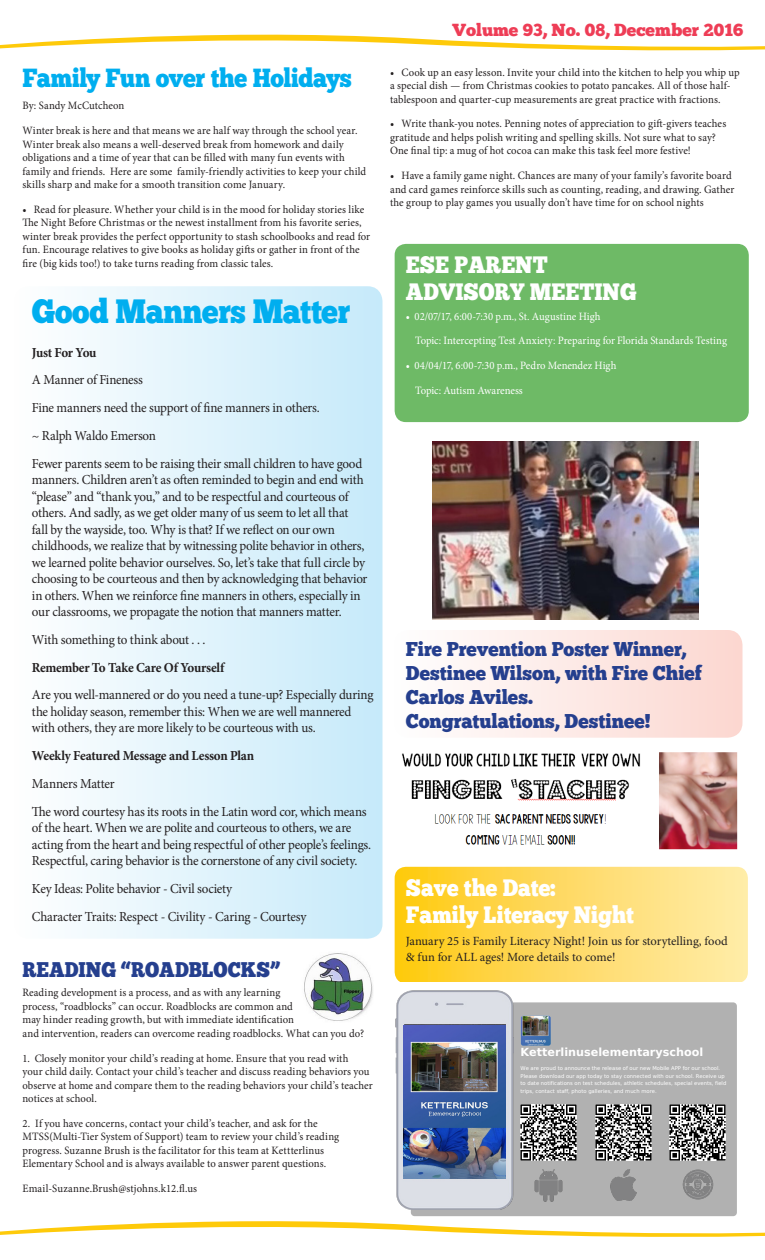
<style>
.page{position:relative;width:765px;height:1260px;background:#fff}
.page>*{position:absolute;margin:0;border:0;box-sizing:border-box;transform-origin:0 0}
.Article_Title{font:33.75px "Chunk Five";letter-spacing:-.01em;color:#00aeef;scale:.9 1}
.Article_Title-2{font:26.25px "Chunk Five";letter-spacing:-.015em;color:#00aeef;scale:.9 1}
.Article_Title-3{font:23.75px/27.5px "Chunk Five";color:#fff;scale:.9 1}
.Article_Title-4{font:21.25px "Chunk Five";color:#253f8e;scale:.9 1}
.Body_Text{font:20px/24px "Chunk Five";color:#253f8e;scale:.95 1}
.t1{font:17.5px "Chunk Five";color:#ee3d56}
.Body_Text-2{font:13.75px/16.5px "Minion Pro";letter-spacing:-.015em;color:#231f20;scale:.95 1}
.Body_Text-3{font:700 13.75px "Minion Pro";letter-spacing:-.02em;color:#231f20;scale:.95 1}
.t2{font:12.5px/16.2px "Minion Pro";letter-spacing:-.01em;color:#231f20}
.Body_Text-4{font:11.25px/13.5px "Minion Pro";letter-spacing:.01em;color:#231f20;scale:.95 1}
.Body_Text-5{font:11.25px "Minion Pro";color:#fff;scale:.95 1}
.t3{font:700 11.25px "DejaVu Sans";color:#fff}
.t4{font:5.25px/7.5px "DejaVu Sans";color:#fff}
</style>
<div class="page">
<svg style="left:0;top:1221px;width:765px;height:16px"></svg>
<svg style="left:0;top:34px;width:765px;height:17px"></svg>
<div style="left:395px;top:244px;width:354px;height:178px;background:#6eba66;border-radius:11px"></div>
<svg style="left:395px;top:867px;width:353px;height:115px;background:#feda62"></svg>
<div style="left:14px;top:286px;width:368px;height:653px;background:linear-gradient(to right,#fefefe,#c6eafa);border-radius:15px"></div>
<div style="left:394px;top:630px;width:348px;height:108px;background:linear-gradient(to right,#fefefe,#fcd7d0);border-radius:15px"></div>
<img style="left:304px;top:953px;width:69px;height:68px">
<img style="left:432px;top:441px;width:267px;height:178px">
<div style="left:411px;top:1002px;width:326px;height:214px;background:#b1b1b1;border-radius:4px"></div>
<svg style="left:523px;top:1015px;width:26px;height:1px"></svg>
<img style="left:521px;top:1016px;width:30px;height:30px">
<img style="left:521px;top:1104px;width:55px;height:56px">
<img style="left:534px;top:1169px;width:29px;height:33px">
<img style="left:595px;top:1104px;width:56px;height:56px">
<img style="left:610px;top:1169px;width:27px;height:32px">
<img style="left:670px;top:1104px;width:56px;height:56px">
<img style="left:683px;top:1169px;width:30px;height:30px">
<img style="left:395px;top:990px;width:119px;height:227px">
<img style="left:404px;top:1025px;width:102px;height:153px">
<img style="left:402px;top:752px;width:336px;height:98px">
<p class="Article_Title-2" style="left:22px;top:62px;width:368px">Family Fun over the Holidays</p>
<p class="Body_Text-4" style="left:22px;top:99px;width:109px">By: Sandy McCutcheon</p>
<p class="Body_Text-4" style="left:22px;top:124px;width:363px">Winter break is here and that means we are half way through the school year.<br>Winter break also means a well-deserved break from homework and daily obligations and a time of year that can be filled with many fun events with family and friends. Here are some family-friendly activities to keep your child skills sharp and make for a smooth transition come January.</p>
<p class="Body_Text-4" style="left:22px;top:203px;width:368px">• Read for pleasure. Whether your child is in the mood for holiday stories like The Night Before Christmas or the newest installment from his favorite series, winter break provides the perfect opportunity to stash schoolbooks and read for fun. Encourage relatives to give books as holiday gifts or gather in front of the fire (big kids too!) to take turns reading from classic tales.</p>
<p class="Article_Title" style="left:32px;top:291px;width:355px">Good Manners Matter</p>
<p class="Body_Text-3" style="left:32px;top:343px;width:69px">Just For You</p>
<p class="Body_Text-2" style="left:32px;top:372px;width:118px">A Manner of Fineness</p>
<p class="Body_Text-2" style="left:32px;top:400px;width:305px">Fine manners need the support of fine manners in others.</p>
<p class="Body_Text-2" style="left:32px;top:427px;width:132px">~ Ralph Waldo Emerson</p>
<p class="Body_Text-2" style="left:32px;top:455px;width:355px">Fewer parents seem to be raising their small children to have good manners. Children aren’t as often reminded to begin and end with “please” and “thank you,” and to be respectful and courteous of others. And sadly, as we get older many of us seem to let all that fall by the wayside, too. Why is that? If we reflect on our own childhoods, we realize that by witnessing polite behavior in others, we learned polite behavior ourselves. So, let’s take that full circle by choosing to be courteous and then by acknowledging that behavior in others. When we reinforce fine manners in others, especially in our classrooms, we propagate the notion that manners matter.</p>
<p class="Body_Text-2" style="left:32px;top:631px;width:184px">With something to think about . . .</p>
<p class="Body_Text-3" style="left:32px;top:658px;width:204px">Remember To Take Care Of Yourself</p>
<p class="Body_Text-2" style="left:32px;top:687px;width:361px">Are you well-mannered or do you need a tune-up? Especially during the holiday season, remember this: When we are well mannered with others, they are more likely to be courteous with us.</p>
<p class="Body_Text-3" style="left:32px;top:746px;width:236px">Weekly Featured Message and Lesson Plan</p>
<p class="Body_Text-2" style="left:32px;top:775px;width:88px">Manners Matter</p>
<p class="Body_Text-2" style="left:32px;top:803px;width:359px">The word courtesy has its roots in the Latin word cor, which means of the heart. When we are polite and courteous to others, we are acting from the heart and being respectful of other people’s feelings.<br>Respectful, caring behavior is the cornerstone of any civil society.</p>
<p class="Body_Text-2" style="left:32px;top:880px;width:213px">Key Ideas: Polite behavior - Civil society</p>
<p class="Body_Text-2" style="left:32px;top:908px;width:291px">Character Traits: Respect - Civility - Caring - Courtesy</p>
<p class="Article_Title-4" style="left:22px;top:957px;width:288px">READING “ROADBLOCKS”</p>
<p class="Body_Text-4" style="left:22px;top:986px;width:361px">Reading development is a process, and as with any learning<br>process, “roadblocks” can occur. Roadblocks are common and<br>may hinder reading growth, but with immediate identification<br>and intervention, readers can overcome reading roadblocks. What can you do?</p>
<p class="Body_Text-4" style="left:22px;top:1051px;width:370px">1. Closely monitor your child’s reading at home. Ensure that you read with<br>your child daily. Contact your child’s teacher and discuss reading behaviors you observe at home and compare them to the reading behaviors your child’s teacher notices at school.</p>
<p class="Body_Text-4" style="left:22px;top:1117px;width:335px">2. If you have concerns, contact your child’s teacher, and ask for the MTSS(Multi-Tier System of Support) team to review your child’s reading progress. Suzanne Brush is the facilitator for this team at Kettterlinus Elementary School and is always available to answer parent questions.</p>
<p class="Body_Text-4" style="left:22px;top:1182px;width:185px">Email-Suzanne.Brush@stjohns.k12.fl.us</p>
<p class="t1" style="left:453px;top:19px;width:292px">Volume 93, No. 08, December 2016</p>
<p class="Body_Text-4" style="left:390px;top:65px;width:370px">• Cook up an easy lesson. Invite your child into the kitchen to help you whip up a special dish — from Christmas cookies to potato pancakes. All of those half&shy;tablespoon and quarter-cup measurements are great practice with fractions.</p>
<p class="Body_Text-4" style="left:390px;top:117px;width:355px">• Write thank-you notes. Penning notes of appreciation to gift-givers teaches gratitude and helps polish writing and spelling skills. Not sure what to say?<br>One final tip: a mug of hot cocoa can make this task feel more festive!</p>
<p class="Body_Text-4" style="left:390px;top:169px;width:364px">• Have a family game night. Chances are many of your family’s favorite board and card games reinforce skills such as counting, reading, and drawing. Gather the group to play games you usually don’t have time for on school nights</p>
<p class="Article_Title-3" style="left:406px;top:251px;width:258px">ESE PARENT<br>ADVISORY MEETING</p>
<p class="Body_Text-5" style="left:406px;top:308px;width:207px">• 02/07/17, 6:00-7:30 p.m., St. Augustine High</p>
<p class="Body_Text-5" style="left:415px;top:333px;width:330px">Topic: Intercepting Test Anxiety: Preparing for Florida Standards Testing</p>
<p class="Body_Text-5" style="left:406px;top:358px;width:223px">• 04/04/17, 6:00-7:30 p.m., Pedro Menendez High</p>
<p class="Body_Text-5" style="left:415px;top:383px;width:115px">Topic: Autism Awareness</p>
<p class="Body_Text" style="left:406px;top:637px;width:313px">Fire Prevention Poster Winner,<br>Destinee Wilson, with Fire Chief<br>Carlos Aviles.<br>Congratulations, Destinee!</p>
<p class="Article_Title-3" style="left:406px;top:874px;width:255px">Save the Date:<br>Family Literacy Night</p>
<p class="t2" style="left:406px;top:933px;width:323px">January 25 is Family Literacy Night! Join us for storytelling, food &amp; fun for ALL ages! More details to come!</p>
<p class="t3" style="left:521px;top:1048px;width:184px">Ketterlinuselementaryschool</p>
<p class="t4" style="left:521px;top:1065px;width:207px">We are proud to announce the release of our new Mobile APP for our school.<br>Please download our app today to stay connected with our school. Receive up to date notifications on test schedules, athletic schedules, special events, field trips, contact staff, photo galleries, and much more.</p>
</div>
